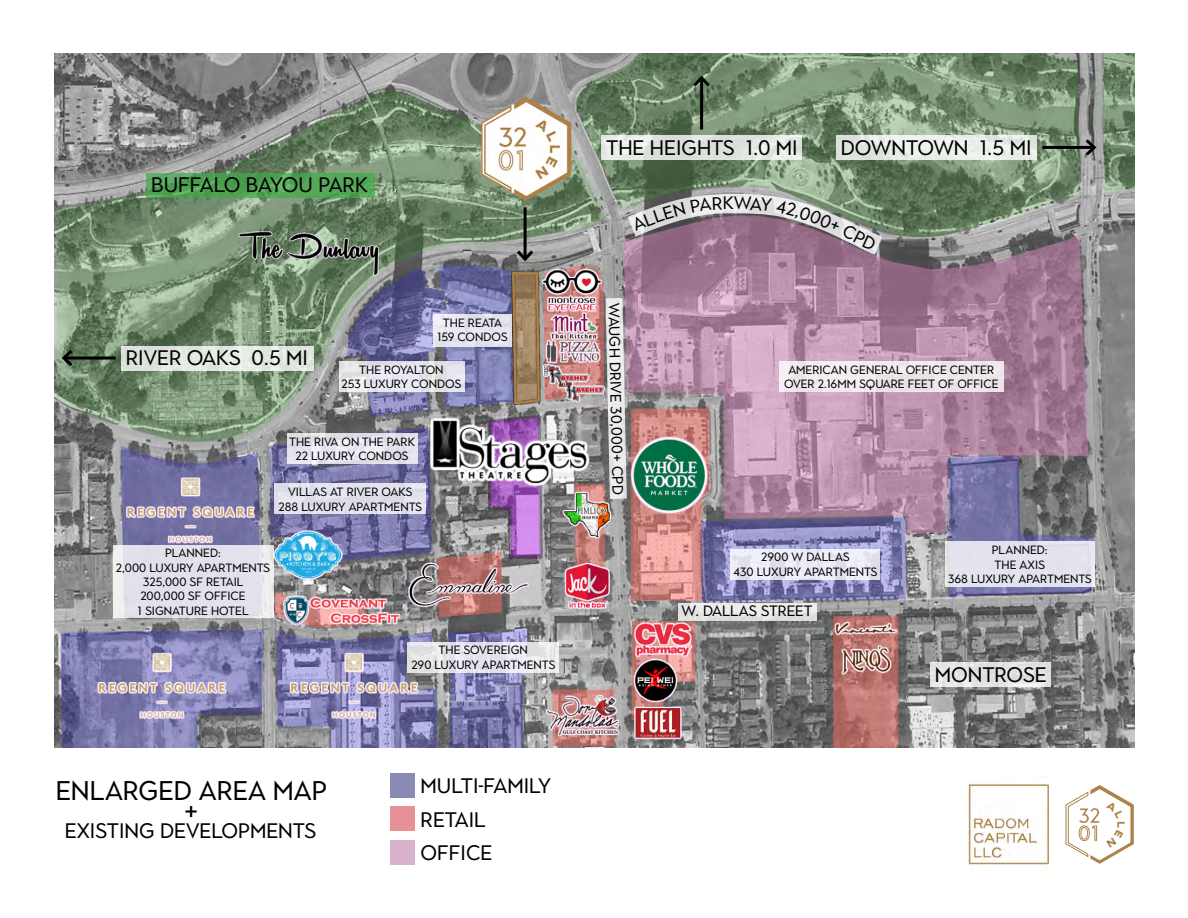
<style>
.page{position:relative;width:1188px;height:918px;background:#fff}
.page>*{position:absolute;margin:0;border:0;box-sizing:border-box;transform-origin:0 0}
.t1{font:27px/21.3px "Town 10 Display";color:#000;text-align:center}
.t2{font:21px/33.9px "Town 10 Display";color:#000}
.t3{font:18px "Town 10 Display";color:#000}
.t4{font:15px "Town 10 Display";color:#000}
.t5{font:12px/14.4px "Town 10 Display";color:#000;text-align:center}
</style>
<div class="page">
<img style="left:968px;top:782px;width:81px;height:87px">
<img style="left:54px;top:54px;width:1080px;height:694px">
<div style="left:930px;top:662px;width:120px;height:25px;background:#e3e3e3"></div>
<svg style="left:146px;top:173px;width:228px;height:25px;background:#52a456"></svg>
<svg style="left:601px;top:135px;width:201px;height:25px;background:#e1e6e0"></svg>
<svg style="left:606px;top:298px;width:21px;height:201px"></svg>
<div style="left:678px;top:603px;width:138px;height:17px;background:linear-gradient(to right,#e8e8e8,#e8e8e8)"></div>
<svg style="left:836px;top:135px;width:201px;height:25px;background:#e7ece6"></svg>
<div style="left:433px;top:314px;width:79px;height:33px;background:#e6e6f0"></div>
<svg style="left:339px;top:361px;width:125px;height:31px;background:#e5e5ec"></svg>
<svg style="left:287px;top:433px;width:130px;height:31px;background:#e4e4ed"></svg>
<div style="left:275px;top:484px;width:151px;height:30px;background:#e3e2ed"></div>
<div style="left:113px;top:545px;width:160px;height:73px;background:linear-gradient(to right,#e3e3ec,#e4e3ec)"></div>
<svg style="left:408px;top:642px;width:151px;height:31px"></svg>
<div style="left:731px;top:549px;width:149px;height:30px;background:linear-gradient(to right,#e9e9f3,#e9e8f3)"></div>
<div style="left:779px;top:361px;width:225px;height:31px;background:#f1e9ee"></div>
<div style="left:945px;top:542px;width:150px;height:45px;background:#e3e3ed"></div>
<div style="left:121px;top:346px;width:193px;height:24px;background:#e1e6e0"></div>
<hr style="left:524px;top:207px;width:3px;height:52px;background:#000">
<svg style="left:514px;top:247px;width:22px;height:17px"></svg>
<hr style="left:700px;top:78px;width:3px;height:52px;background:#000">
<svg style="left:690px;top:73px;width:23px;height:17px"></svg>
<hr style="left:64px;top:357px;width:52px;height:3px;background:#000">
<svg style="left:59px;top:347px;width:17px;height:22px"></svg>
<hr style="left:1042px;top:146px;width:52px;height:3px;background:#000">
<svg style="left:1082px;top:136px;width:17px;height:23px"></svg>
<div style="left:390px;top:773px;width:25px;height:25px;background:#8a8bb4"></div>
<div style="left:390px;top:807px;width:25px;height:24px;background:#e89194"></div>
<div style="left:390px;top:840px;width:25px;height:25px;background:#d8b2cb"></div>
<svg style="left:1065px;top:785px;width:69px;height:79px"></svg>
<svg style="left:628px;top:192px;width:254px;height:63px;background:#a699a0"></svg>
<h2 class="t2" style="left:151px;top:169px;width:218px">BUFFALO BAYOU PARK</h2>
<h2 class="t2" style="left:126px;top:341px;width:184px">RIVER OAKS 0.5 MI</h2>
<p class="t5" style="left:437px;top:316px;width:72px">THE REATA<br>159 CONDOS</p>
<p class="t5" style="left:342px;top:363px;width:121px">THE ROYALTON<br>253 LUXURY CONDOS</p>
<p class="t5" style="left:289px;top:435px;width:128px">THE RIVA ON THE PARK<br>22 LUXURY CONDOS</p>
<p class="t5" style="left:279px;top:485px;width:145px">VILLAS AT RIVER OAKS<br>288 LUXURY APARTMENTS</p>
<p class="t5" style="left:116px;top:546px;width:156px">PLANNED:<br>2,000 LUXURY APARTMENTS<br>325,000 SF RETAIL<br>200,000 SF OFFICE<br>1 SIGNATURE HOTEL</p>
<p class="t5" style="left:411px;top:643px;width:145px">THE SOVEREIGN<br>290 LUXURY APARTMENTS</p>
<h1 class="t1" style="left:56px;top:781px;width:273px">ENLARGED AREA MAP +</h1>
<h2 class="t2" style="left:65px;top:814px;width:253px">EXISTING DEVELOPMENTS</h2>
<h2 class="t2" style="left:421px;top:769px;width:132px">MULTI-FAMILY<br>RETAIL<br>OFFICE</h2>
<h2 class="t2" style="left:606px;top:131px;width:193px">THE HEIGHTS 1.0 MI</h2>
<h3 class="t3" style="left:723px;top:193px;width:13px">K</h3>
<h2 class="t2" style="left:841px;top:131px;width:192px">DOWNTOWN 1.5 MI</h2>
<p class="t4" style="left:623px;top:303px;width:193px;rotate:89deg">WAUGH DRIVE 30,000+ CPD</p>
<p class="t5" style="left:784px;top:363px;width:216px">AMERICAN GENERAL OFFICE CENTER<br>OVER 2.16MM SQUARE FEET OF OFFICE</p>
<p class="t5" style="left:733px;top:550px;width:146px">2900 W DALLAS<br>430 LUXURY APARTMENTS</p>
<p class="t4" style="left:681px;top:603px;width:132px">W. DALLAS STREET</p>
<p class="t5" style="left:948px;top:543px;width:146px">PLANNED:<br>THE AXIS<br>368 LUXURY APARTMENTS</p>
<h2 class="t2" style="left:935px;top:658px;width:114px">MONTROSE</h2>
</div>
